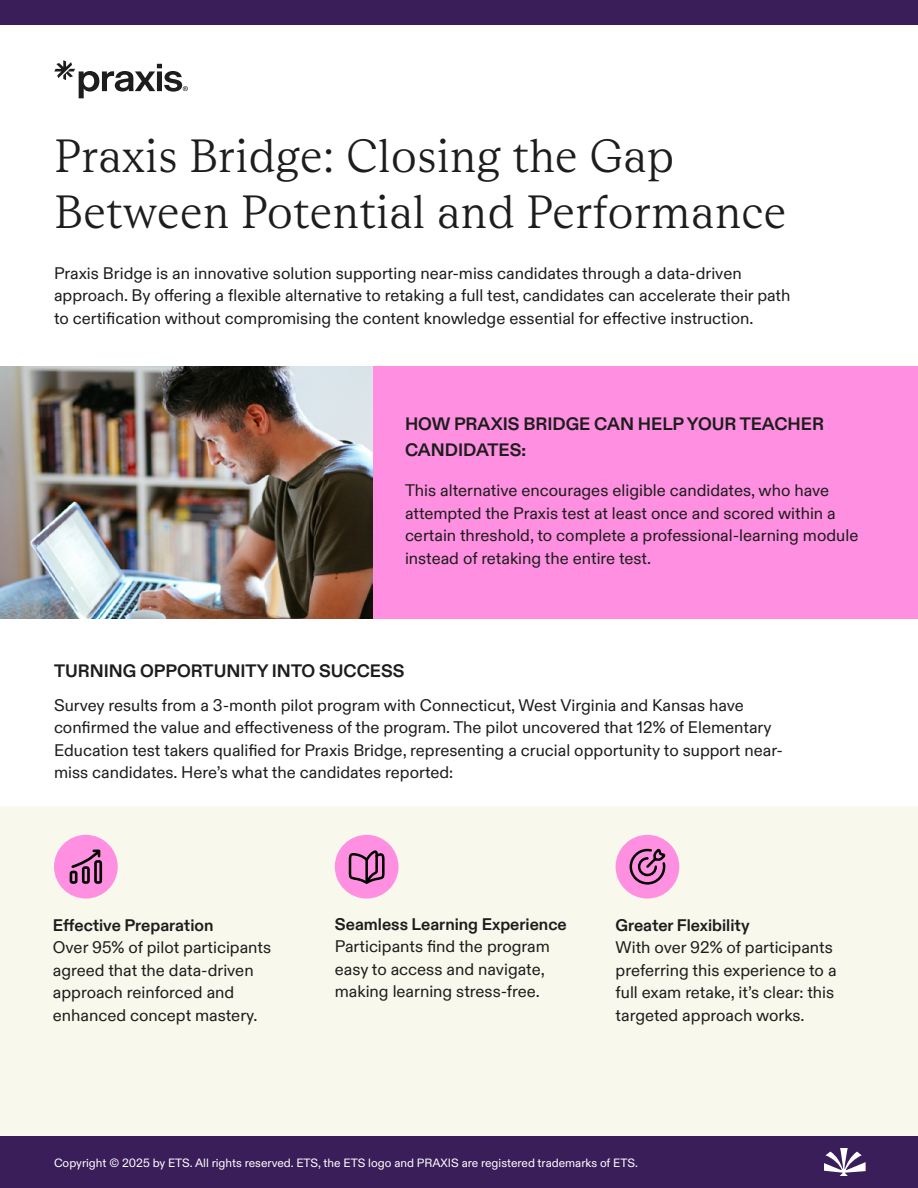
<style>
.page{position:relative;width:918px;height:1188px;background:#fff}
.page>*{position:absolute;margin:0;border:0;box-sizing:border-box;transform-origin:0 0}
.t1{font:300 46.5px/55.8px "Rhetorik Serif";color:#1d1d1d}
.t2{font:700 18px/26px "ABC Diatype";color:#1d1d1d}
.Paragraph_Style_1{font:16.8px/22.5px "ABC Diatype";color:#1d1d1d}
.Paragraph_Style_1-2{font:700 16.8px "ABC Diatype";color:#1d1d1d}
.t3{font:12px "ABC Diatype";color:#fff}
</style>
<div class="page">
<div style="left:1px;top:0;width:917px;height:25px;background:#3a1e59"></div>
<div style="left:0;top:807px;width:918px;height:329px;background:#f9f8ec"></div>
<svg style="left:54px;top:60px;width:134px;height:38px"></svg>
<div style="left:355px;top:366px;width:563px;height:253px;background:#ff8fe0"></div>
<div style="left:1px;top:1137px;width:917px;height:51px;background:#3a1e59"></div>
<svg style="left:825px;top:1148px;width:41px;height:27px"></svg>
<img style="left:0;top:366px;width:373px;height:253px">
<div style="left:54px;top:835px;width:64px;height:64px;background:#ff8fe0;border-radius:50%"></div>
<svg style="left:69px;top:849px;width:34px;height:35px"></svg>
<div style="left:335px;top:835px;width:64px;height:64px;background:#ff8fe0;border-radius:50%"></div>
<svg style="left:346px;top:850px;width:41px;height:42px"></svg>
<div style="left:616px;top:835px;width:63px;height:64px;background:#ff8fe0;border-radius:50%"></div>
<svg style="left:629px;top:848px;width:37px;height:37px"></svg>
<h1 class="t1" style="left:54px;top:128px;width:734px">Praxis Bridge: Closing the Gap<br>Between Potential and Performance</h1>
<p class="Paragraph_Style_1" style="left:54px;top:262px;width:738px">Praxis Bridge is an innovative solution supporting near-miss candidates through a data-driven approach. By offering a flexible alternative to retaking a full test, candidates can accelerate their path to certification without compromising the content knowledge essential for effective instruction.</p>
<h2 class="t2" style="left:405px;top:411px;width:420px">HOW PRAXIS BRIDGE CAN HELP YOUR TEACHER<br>CANDIDATES:</h2>
<p class="Paragraph_Style_1" style="left:405px;top:480px;width:455px">This alternative encourages eligible candidates, who have attempted the Praxis test at least once and scored within a certain threshold, to complete a professional-learning module instead of retaking the entire test.</p>
<h2 class="t2" style="left:54px;top:659px;width:352px">TURNING OPPORTUNITY INTO SUCCESS</h2>
<p class="Paragraph_Style_1" style="left:54px;top:694px;width:730px">Survey results from a 3-month pilot program with Connecticut, West Virginia and Kansas have confirmed the value and effectiveness of the program. The pilot uncovered that 12% of Elementary Education test takers qualified for Praxis Bridge, representing a crucial opportunity to support near&shy;miss candidates. Here’s what the candidates reported:</p>
<p class="Paragraph_Style_1-2" style="left:53px;top:915px;width:162px">Effective Preparation</p>
<p class="Paragraph_Style_1" style="left:53px;top:937px;width:220px">Over 95% of pilot participants agreed that the data-driven approach reinforced and enhanced concept mastery.</p>
<p class="Paragraph_Style_1-2" style="left:335px;top:914px;width:234px">Seamless Learning Experience</p>
<p class="Paragraph_Style_1" style="left:335px;top:936px;width:217px">Participants find the program easy to access and navigate, making learning stress-free.</p>
<p class="Paragraph_Style_1-2" style="left:616px;top:915px;width:135px">Greater Flexibility</p>
<p class="Paragraph_Style_1" style="left:616px;top:937px;width:223px">With over 92% of participants preferring this experience to a full exam retake, it’s clear: this targeted approach works.</p>
<p class="t3" style="left:54px;top:1156px;width:585px">Copyright © 2025 by ETS. All rights reserved. ETS, the ETS logo and PRAXIS are registered trademarks of ETS.</p>
</div>
